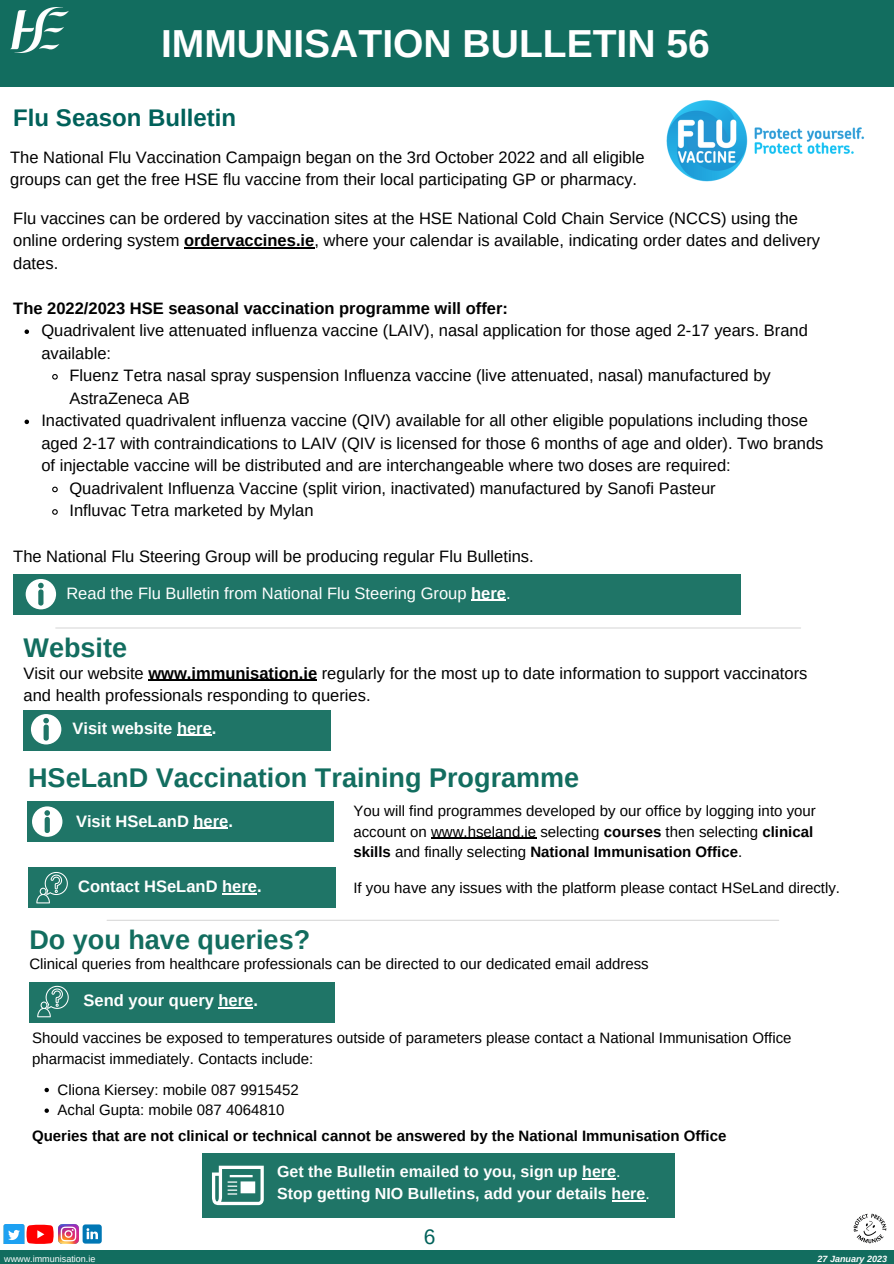
<style>
.page{position:relative;width:894px;height:1264px;background:#fff}
.page>*{position:absolute;margin:0;border:0;box-sizing:border-box;transform-origin:0 0}
.t1{font:700 39px "Arimo";color:#fff}
.t2{font:700 27px "Arimo";color:#126d5f}
.t3{font:700 24px "Arimo";color:#00615a}
.t4{font:21px "Arimo";color:#00615a}
.t5{font:16.5px/22.5px "Arimo";color:#000}
.t6{font:700 16.5px "Arimo";color:#fff}
.t7{font:700 16.5px "Arimo";color:#000}
.t8{font:16.5px "Arimo";color:#fff}
.t9{font:700 16.05px/22px "Arimo";color:#fff}
.t10{font:15px/20.2px "Arimo";color:#000}
.t11{font:700 15px "Arimo";color:#000}
.t12{font:9px "Arimo";color:#fff}
.t13{font:italic 700 9px "Arimo";color:#fff}
.s1{font-weight:700}
.s2{font-weight:400}
</style>
<div class="page">
<div style="left:0;top:1249px;width:893px;height:14px;background:#126d5f"></div>
<img style="left:853px;top:1213px;width:33px;height:30px">
<svg style="left:27px;top:1224px;width:27px;height:19px"></svg>
<img style="left:59px;top:1224px;width:19px;height:19px">
<img style="left:3px;top:1224px;width:24px;height:19px">
<div style="left:0;top:0;width:893px;height:87px;background:#126d5f"></div>
<img style="left:10px;top:8px;width:59px;height:45px">
<svg style="left:83px;top:1224px;width:19px;height:19px"></svg>
<div style="left:13px;top:574px;width:728px;height:40px;background:#1f7567"></div>
<svg style="left:26px;top:579px;width:30px;height:30px"></svg>
<hr style="left:471px;top:600px;width:35px;height:1px;background:#fff">
<hr style="left:56px;top:627px;width:744px;height:1px;background:#d9d9d9">
<img style="left:666px;top:100px;width:199px;height:82px">
<svg style="left:25px;top:329px;width:4px;height:5px"></svg>
<svg style="left:52px;top:374px;width:6px;height:6px"></svg>
<svg style="left:25px;top:419px;width:4px;height:5px"></svg>
<svg style="left:52px;top:486px;width:6px;height:7px"></svg>
<svg style="left:52px;top:509px;width:6px;height:6px"></svg>
<hr style="left:184px;top:247px;width:130px;height:1px;background:#000">
<div style="left:24px;top:710px;width:307px;height:40px;background:#1f7567"></div>
<svg style="left:31px;top:714px;width:30px;height:30px"></svg>
<hr style="left:148px;top:679px;width:169px;height:2px;background:#000">
<hr style="left:177px;top:735px;width:35px;height:1px;background:#fff">
<div style="left:28px;top:801px;width:306px;height:41px;background:#1f7567"></div>
<svg style="left:32px;top:806px;width:30px;height:30px"></svg>
<div style="left:28px;top:867px;width:307px;height:41px;background:#1f7567"></div>
<svg style="left:36px;top:872px;width:32px;height:31px"></svg>
<hr style="left:193px;top:827px;width:35px;height:1px;background:#fff">
<hr style="left:222px;top:893px;width:35px;height:1px;background:#fff">
<hr style="left:107px;top:919px;width:671px;height:1px;background:#d9d9d9">
<hr style="left:431px;top:837px;width:105px;height:2px;background:#000">
<div style="left:29px;top:981px;width:305px;height:41px;background:#1f7567"></div>
<svg style="left:37px;top:985px;width:32px;height:32px"></svg>
<hr style="left:218px;top:1007px;width:35px;height:1px;background:#fff">
<svg style="left:45px;top:1087px;width:4px;height:5px"></svg>
<svg style="left:45px;top:1108px;width:4px;height:4px"></svg>
<div style="left:202px;top:1153px;width:472px;height:64px;background:#1f7567"></div>
<svg style="left:212px;top:1165px;width:52px;height:40px"></svg>
<hr style="left:582px;top:1178px;width:34px;height:1px;background:#fff">
<hr style="left:611px;top:1200px;width:34px;height:1px;background:#fff">
<h1 class="t1" style="left:161px;top:21px;width:550px">IMMUNISATION BULLETIN 56</h1>
<h3 class="t3" style="left:13px;top:104px;width:224px">Flu Season Bulletin</h3>
<p class="t5" style="left:10px;top:146px;width:635px">The National Flu Vaccination Campaign began on the 3rd October 2022 and all eligible groups can get the free HSE flu vaccine from their local participating GP or pharmacy.</p>
<p class="t5" style="left:13px;top:207px;width:808px">Flu vaccines can be ordered by vaccination sites at the HSE National Cold Chain Service (NCCS) using the online ordering system <span class="s1">ordervaccines.ie</span>, where your calendar is available, indicating order dates and delivery dates.</p>
<p class="t7" style="left:13px;top:299px;width:496px">The 2022/2023 HSE seasonal vaccination programme will offer:</p>
<p class="t5" style="left:41px;top:319px;width:767px">Quadrivalent live attenuated influenza vaccine (LAIV), nasal application for those aged 2-17 years. Brand</p>
<p class="t5" style="left:41px;top:342px;width:71px">available:</p>
<p class="t5" style="left:69px;top:364px;width:702px">Fluenz Tetra nasal spray suspension Influenza vaccine (live attenuated, nasal) manufactured by</p>
<p class="t5" style="left:69px;top:387px;width:122px">AstraZeneca AB</p>
<p class="t5" style="left:41px;top:409px;width:767px">Inactivated quadrivalent influenza vaccine (QIV) available for all other eligible populations including those</p>
<p class="t5" style="left:41px;top:432px;width:783px">aged 2-17 with contraindications to LAIV (QIV is licensed for those 6 months of age and older). Two brands</p>
<p class="t5" style="left:41px;top:454px;width:690px">of injectable vaccine will be distributed and are interchangeable where two doses are required:</p>
<p class="t5" style="left:69px;top:477px;width:647px">Quadrivalent Influenza Vaccine (split virion, inactivated) manufactured by Sanofi Pasteur</p>
<p class="t5" style="left:69px;top:499px;width:245px">Influvac Tetra marketed by Mylan</p>
<p class="t5" style="left:13px;top:544px;width:522px">The National Flu Steering Group will be producing regular Flu Bulletins.</p>
<p class="t8" style="left:66px;top:583px;width:445px">Read the Flu Bulletin from National Flu Steering Group <span class="s1">here</span>.</p>
<h2 class="t2" style="left:24px;top:632px;width:105px">Website</h2>
<p class="t5" style="left:24px;top:661px;width:785px">Visit our website <span class="s1">www.immunisation.ie</span> regularly for the most up to date information to support vaccinators and health professionals responding to queries.</p>
<p class="t6" style="left:72px;top:718px;width:145px">Visit website here.</p>
<h2 class="t2" style="left:28px;top:762px;width:552px">HSeLanD Vaccination Training Programme</h2>
<p class="t6" style="left:76px;top:811px;width:158px">Visit HSeLanD here.</p>
<p class="t10" style="left:353px;top:801px;width:464px">You will find programmes developed by our office by logging into your account on www.hseland.ie selecting <span class="s1">courses</span> then selecting <span class="s1">clinical skills</span> and finally selecting <span class="s1">National Immunisation Office</span>.</p>
<p class="t6" style="left:78px;top:877px;width:185px">Contact HSeLanD here.</p>
<p class="t10" style="left:353px;top:877px;width:488px">If you have any issues with the platform please contact HSeLand directly.</p>
<h2 class="t2" style="left:29px;top:924px;width:282px">Do you have queries?</h2>
<p class="t10" style="left:29px;top:953px;width:620px">Clinical queries from healthcare professionals can be directed to our dedicated email address</p>
<p class="t6" style="left:84px;top:991px;width:176px">Send your query here.</p>
<p class="t10" style="left:32px;top:1027px;width:760px;line-height:20.7px">Should vaccines be exposed to temperatures outside of parameters please contact a National Immunisation Office pharmacist immediately. Contacts include:</p>
<p class="t10" style="left:58px;top:1079px;width:243px;line-height:20.7px">Cliona Kiersey: mobile 087 9915452<br>Achal Gupta: mobile 087 4064810</p>
<p class="t11" style="left:32px;top:1126px;width:695px">Queries that are not clinical or technical cannot be answered by the National Immunisation Office</p>
<p class="t9" style="left:277px;top:1160px;width:374px">Get the Bulletin emailed to you, sign up here<span class="s2">.<br></span>Stop getting NIO Bulletins, add your details here<span class="s2">.</span></p>
<p class="t4" style="left:423px;top:1224px;width:13px">6</p>
<p class="t12" style="left:4px;top:1253px;width:93px">wwww.immunisation.ie</p>
<p class="t13" style="left:817px;top:1253px;width:71px">27 January 2023</p>
</div>
